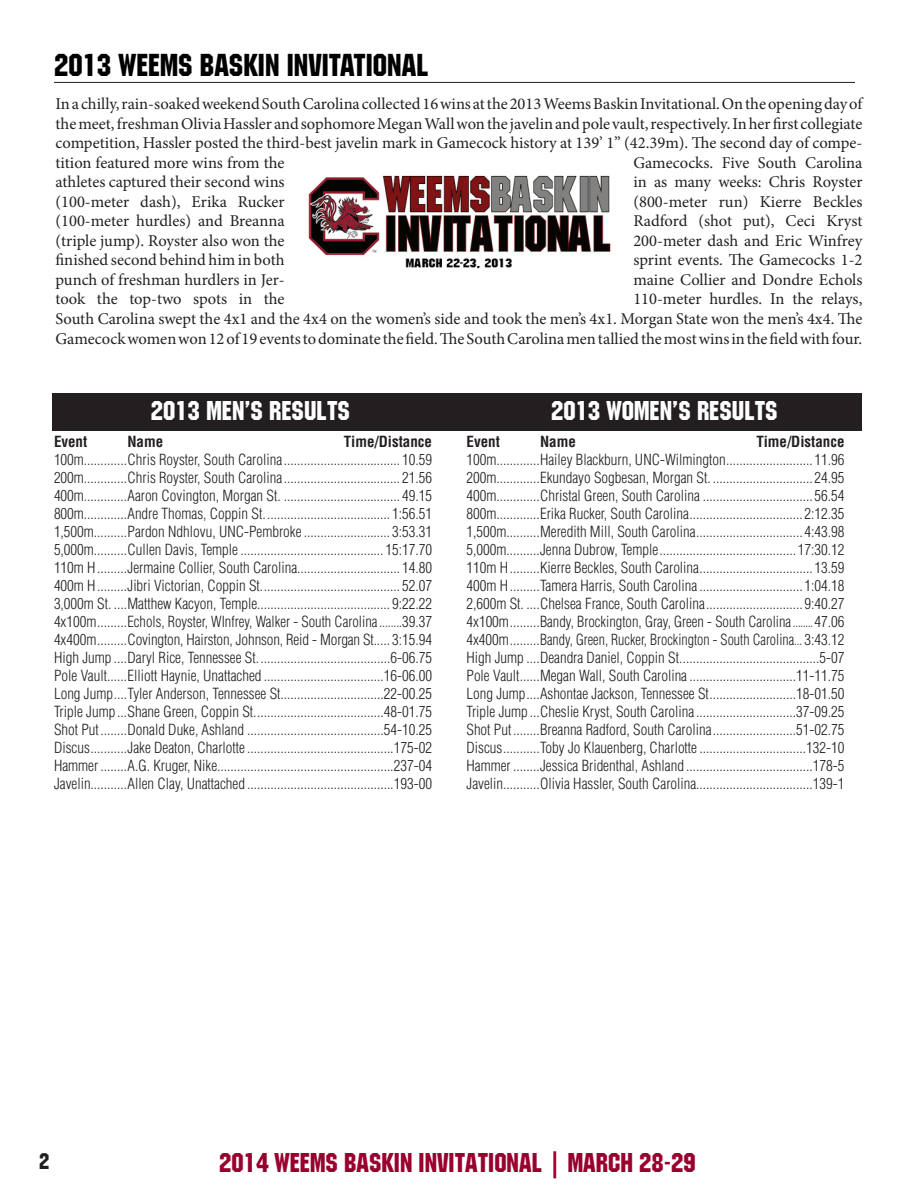
<style>
.page{position:relative;width:918px;height:1188px;background:#fff}
.page>*{position:absolute;margin:0;border:0;box-sizing:border-box;transform-origin:0 0}
.t1{font:31.5px "Machine IT Cby BT";color:#000}
.t2{font:27px "Machine IT Cby BT";color:#98012d}
.t3{font:27px "Machine IT Cby BT";color:#fff}
.t4{font:22.5px "Machine IT Cby BT";color:#231f20}
.t5{font:16.5px/19.5px "Minion Pro";color:#231f20;text-align:justify}
.t6{font:300 condensed 15px/18px "Helvetica";color:#231f20;text-align:justify}
.t7{font:700 condensed 15px "Helvetica";color:#231f20}
</style>
<div class="page">
<div style="left:52px;top:393px;width:810px;height:37px;background:#231f20"></div>
<hr style="left:54px;top:82px;width:801px;height:1px;background:#231f20">
<img style="left:308px;top:175px;width:303px;height:94px">
<h1 class="t1" style="left:54px;top:46px;width:279px">2013 WEEMS BASKIN INVITATI</h1>
<h1 class="t1" style="left:373px;top:46px;width:57px">ONAL</h1>
<p class="t5" style="left:56px;top:95px;width:808px">In a chilly, rain-soaked weekend South Carolina collected 16 wins at the 2013 Weems Baskin Invitational. On the opening day of the meet, freshman Olivia Hassler and sophomore Megan Wall won the javelin and pole vault, respectively. In her first collegiate competition, Hassler posted the third-best javelin mark in Gamecock history at 139’ 1” (42.39m). The second day of compe&shy;tition featured more wins from the</p>
<p class="t5" style="left:633px;top:153px;width:231px">Gamecocks. Five South Carolina</p>
<p class="t5" style="left:56px;top:173px;width:231px">athletes captured their second wins</p>
<p class="t5" style="left:633px;top:173px;width:231px">in as many weeks: Chris Royster</p>
<p class="t5" style="left:56px;top:192px;width:231px">(100-meter dash), Erika Rucker</p>
<p class="t5" style="left:633px;top:192px;width:231px">(800-meter run) Kierre Beckles</p>
<p class="t5" style="left:56px;top:212px;width:231px">(100-meter hurdles) and Breanna</p>
<p class="t5" style="left:633px;top:212px;width:231px">Radford (shot put), Ceci Kryst</p>
<p class="t5" style="left:56px;top:231px;width:231px">(triple jump). Royster also won the</p>
<p class="t5" style="left:633px;top:231px;width:231px">200-meter dash and Eric Winfrey</p>
<p class="t5" style="left:56px;top:251px;width:231px">finished second behind him in both</p>
<p class="t5" style="left:633px;top:251px;width:231px">sprint events. The Gamecocks 1-2</p>
<p class="t5" style="left:56px;top:270px;width:231px">punch of freshman hurdlers in Jer-</p>
<p class="t5" style="left:633px;top:270px;width:231px">maine Collier and Dondre Echols</p>
<p class="t5" style="left:55px;top:290px;width:231px">took the top-two spots in the</p>
<p class="t5" style="left:55px;top:290px;width:808px;text-indent:578px">110-meter hurdles. In the relays, South Carolina swept the 4x1 and the 4x4 on the women’s side and took the men’s 4x1. Morgan State won the men’s 4x4. The Gamecock women won 12 of 19 events to dominate the field. The South Carolina men tallied the most wins in the field with four.</p>
<h2 class="t3" style="left:151px;top:394px;width:201px">2013 MEN’S RESULTS</h2>
<h2 class="t3" style="left:551px;top:394px;width:228px">2013 WOMEN’S RESULTS</h2>
<p class="t7" style="left:54px;top:432px;width:35px">Event</p>
<p class="t7" style="left:128px;top:432px;width:37px">Name</p>
<p class="t7" style="left:344px;top:432px;width:90px">Time/Distance</p>
<p class="t6" style="left:54px;top:450px;width:380px">100m.............Chris Royster, South Carolina................................... 10.59<br>200m.............Chris Royster, South Carolina................................... 21.56<br>400m.............Aaron Covington, Morgan St. ................................... 49.15<br>800m.............Andre Thomas, Coppin St...................................... 1:56.51<br>1,500m..........Pardon Ndhlovu, UNC-Pembroke.......................... 3:53.31<br>5,000m..........Cullen Davis, Temple ........................................... 15:17.70<br>110m H.........Jermaine Collier, South Carolina............................... 14.80<br>400m H.........Jibri Victorian, Coppin St.......................................... 52.07<br>3,000m St. ....Matthew Kacyon, Temple........................................ 9:22.22<br>4x100m.........Echols, Royster, WInfrey, Walker - South Carolina........39.37<br>4x400m.........Covington, Hairston, Johnson, Reid - Morgan St..... 3:15.94<br>High Jump ....Daryl Rice, Tennessee St........................................6-06.75<br>Pole Vault......Elliott Haynie, Unattached ....................................16-06.00<br>Long Jump....Tyler Anderson, Tennessee St...............................22-00.25<br>Triple Jump ...Shane Green, Coppin St.......................................48-01.75<br>Shot Put........Donald Duke, Ashland .........................................54-10.25<br>Discus...........Jake Deaton, Charlotte............................................175-02<br>Hammer ........A.G. Kruger, Nike.....................................................237-04<br>Javelin...........Allen Clay, Unattached ............................................193-00</p>
<p class="t7" style="left:467px;top:432px;width:35px">Event</p>
<p class="t7" style="left:540px;top:432px;width:37px">Name</p>
<p class="t7" style="left:756px;top:432px;width:90px">Time/Distance</p>
<p class="t6" style="left:467px;top:450px;width:380px">100m.............Hailey Blackburn, UNC-Wilmington.......................... 11.96<br>200m.............Ekundayo Sogbesan, Morgan St. .............................. 24.95<br>400m.............Christal Green, South Carolina ................................. 56.54<br>800m.............Erika Rucker, South Carolina.................................. 2:12.35<br>1,500m..........Meredith Mill, South Carolina................................ 4:43.98<br>5,000m..........Jenna Dubrow, Temple......................................... 17:30.12<br>110m H.........Kierre Beckles, South Carolina.................................. 13.59<br>400m H.........Tamera Harris, South Carolina ............................... 1:04.18<br>2,600m St. ....Chelsea France, South Carolina............................. 9:40.27<br>4x100m.........Bandy, Brockington, Gray, Green - South Carolina........47.06<br>4x400m.........Bandy, Green, Rucker, Brockington - South Carolina... 3:43.12<br>High Jump ....Deandra Daniel, Coppin St..........................................5-07<br>Pole Vault......Megan Wall, South Carolina ................................11-11.75<br>Long Jump....Ashontae Jackson, Tennessee St..........................18-01.50<br>Triple Jump ...Cheslie Kryst, South Carolina..............................37-09.25<br>Shot Put........Breanna Radford, South Carolina.........................51-02.75<br>Discus...........Toby Jo Klauenberg, Charlotte ................................132-10<br>Hammer ........Jessica Bridenthal, Ashland ......................................178-5<br>Javelin...........Olivia Hassler, South Carolina...................................139-1</p>
<h3 class="t4" style="left:39px;top:1147px;width:12px">2</h3>
<h2 class="t2" style="left:219px;top:1146px;width:478px">2014 WEEMS BASKIN INVITATIONAL | MARCH 28-29</h2>
</div>
